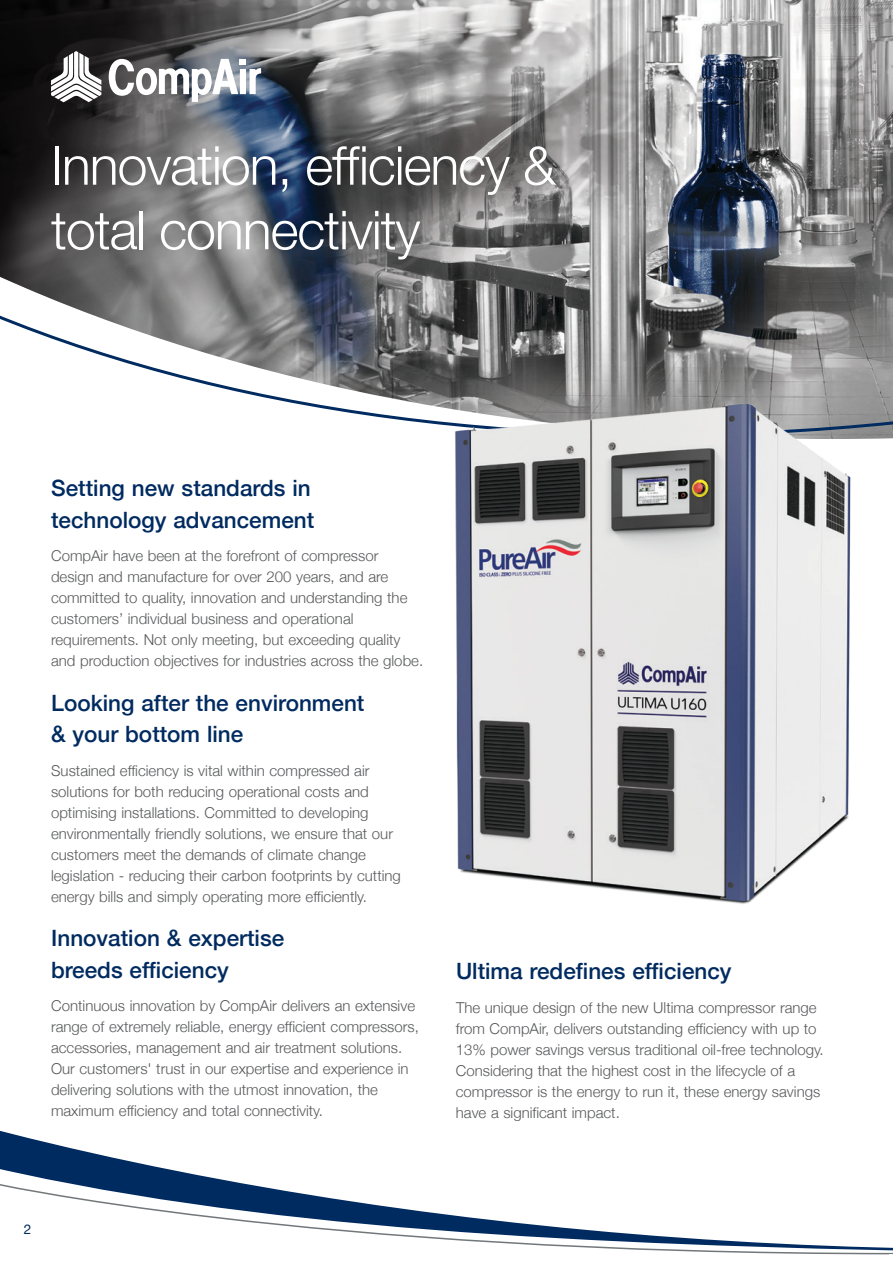
<style>
.page{position:relative;width:893px;height:1263px;background:#fff}
.page>*{position:absolute;margin:0;border:0;box-sizing:border-box;transform-origin:0 0}
.t1{font:300 53.85px/64.5px "Helvetica Neue";letter-spacing:-.02em;color:#fff}
.t2{font:500 22.5px/31.5px "Helvetica Neue";color:#002b60}
.t3{font:300 15px/21px "Helvetica Neue";color:#58595b}
.t4{font:13.5px "Helvetica Neue";color:#002b60}
</style>
<div class="page">
<svg style="left:0;top:1130px;width:890px;height:125px"></svg>
<svg style="left:181px;top:0;width:712px;height:439px;background:#87888b"></svg>
<svg style="left:0;top:0;width:298px;height:378px;background:#6c6d71"></svg>
<svg style="left:109px;top:59px;width:152px;height:43px"></svg>
<svg style="left:51px;top:51px;width:50px;height:51px"></svg>
<svg style="left:890px;top:1247px;width:3px;height:7px"></svg>
<img style="left:433px;top:371px;width:434px;height:533px">
<h1 class="t1" style="left:51px;top:129px;width:506px">Innovation, efficiency &amp; total connectivity</h1>
<h2 class="t2" style="left:51px;top:470px;width:265px">Setting new standards in technology advancement</h2>
<p class="t3" style="left:51px;top:544px;width:374px">CompAir have been at the forefront of compressor design and manufacture for over 200 years, and are committed to quality, innovation and understanding the customers’ individual business and operational requirements. Not only meeting, but exceeding quality and production objectives for industries across the globe.</p>
<h2 class="t2" style="left:51px;top:685px;width:315px">Looking after the environment &amp; your bottom line</h2>
<p class="t3" style="left:51px;top:759px;width:351px">Sustained efficiency is vital within compressed air solutions for both reducing operational costs and optimising installations. Committed to developing environmentally friendly solutions, we ensure that our customers meet the demands of climate change legislation - reducing their carbon footprints by cutting energy bills and simply operating more efficiently.</p>
<h2 class="t2" style="left:51px;top:920px;width:235px">Innovation &amp; expertise breeds efficiency</h2>
<p class="t3" style="left:51px;top:994px;width:369px">Continuous innovation by CompAir delivers an extensive range of extremely reliable, energy efficient compressors, accessories, management and air treatment solutions.<br>Our customers' trust in our expertise and experience in delivering solutions with the utmost innovation, the maximum efficiency and total connectivity.</p>
<h2 class="t2" style="left:456px;top:953px;width:277px">Ultima redefines efficiency</h2>
<p class="t3" style="left:456px;top:996px;width:369px">The unique design of the new Ultima compressor range from CompAir, delivers outstanding efficiency with up to 13% power savings versus traditional oil-free technology.<br>Considering that the highest cost in the lifecycle of a compressor is the energy to run it, these energy savings have a significant impact.</p>
<p class="t4" style="left:24px;top:1219px;width:9px">2</p>
</div>
